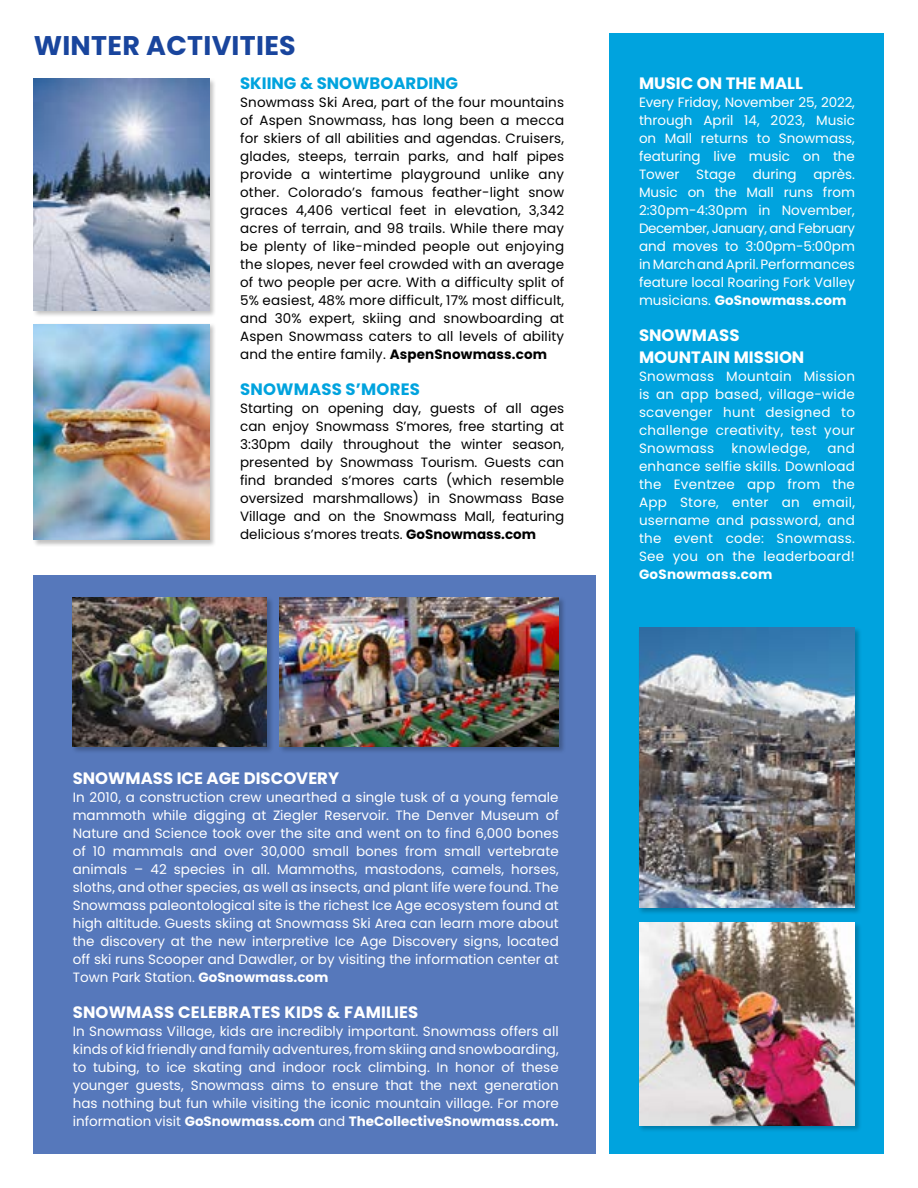
<style>
.page{position:relative;width:918px;height:1188px;background:#fff}
.page>*{position:absolute;margin:0;border:0;box-sizing:border-box;transform-origin:0 0}
.t1{font:700 27px "Poppins";letter-spacing:.01em;color:#19459d}
.t2{font:700 16.5px/22.5px "Poppins";color:#fff}
.t3{font:700 16.5px "Poppins";color:#00a3de}
.t4{font:13.5px/18px "Poppins";color:#fff;text-align:justify}
.t5{font:13.5px/18px "Poppins";letter-spacing:.005em;color:#000;text-align:justify}
.t6{font:700 13.5px "Poppins";letter-spacing:.02em;color:#fff}
.t7{font:13.5px "Poppins";letter-spacing:.02em;color:#fff}
.s1{font-weight:700}
</style>
<div class="page">
<div style="left:610px;top:34px;width:274px;height:1120px;background:#00a3de"></div>
<div style="left:34px;top:576px;width:562px;height:578px;background:#5678bb"></div>
<div style="left:33px;top:78px;width:183px;height:240px;background:#000;opacity:.25"></div>
<img style="left:34px;top:79px;width:175px;height:231px">
<div style="left:638px;top:921px;width:223px;height:212px;background:#000;opacity:.25"></div>
<img style="left:639px;top:922px;width:216px;height:203px">
<div style="left:33px;top:323px;width:183px;height:223px;background:#000;opacity:.25"></div>
<img style="left:34px;top:324px;width:175px;height:216px">
<div style="left:638px;top:627px;width:223px;height:288px;background:#000;opacity:.25"></div>
<img style="left:639px;top:628px;width:216px;height:280px">
<div style="left:278px;top:596px;width:288px;height:158px;background:#000;opacity:.25"></div>
<img style="left:279px;top:597px;width:280px;height:150px">
<div style="left:72px;top:596px;width:202px;height:158px;background:#000;opacity:.25"></div>
<img style="left:73px;top:597px;width:194px;height:150px">
<h1 class="t1" style="left:34px;top:29px;width:264px">WINTER ACTIVITIES</h1>
<p class="t3" style="left:240px;top:74px;width:220px">SKIING &amp; SNOWBOARDING</p>
<p class="t5" style="left:240px;top:93px;width:326px">Snowmass Ski Area, part of the four mountains of Aspen Snowmass, has long been a mecca for skiers of all abilities and agendas. Cruisers, glades, steeps, terrain parks, and half pipes provide a wintertime playground unlike any other. Colorado’s famous feather-light snow graces 4,406 vertical feet in elevation, 3,342 acres of terrain, and 98 trails. While there may be plenty of like-minded people out enjoying the slopes, never feel crowded with an average of two people per acre. With a difficulty split of 5% easiest, 48% more difficult, 17% most difficult, and 30% expert, skiing and snowboarding at Aspen Snowmass caters to all levels of ability and the entire family. <span class="s1">AspenSnowmass.com</span></p>
<p class="t3" style="left:240px;top:380px;width:181px">SNOWMASS S’MORES</p>
<p class="t5" style="left:240px;top:399px;width:326px">Starting on opening day, guests of all ages can enjoy Snowmass S’mores, free starting at 3:30pm daily throughout the winter season, presented by Snowmass Tourism. Guests can find branded s’mores carts (which resemble oversized marshmallows) in Snowmass Base Village and on the Snowmass Mall, featuring delicious s’mores treats. <span class="s1">GoSnowmass.com</span></p>
<p class="t2" style="left:639px;top:72px;width:166px">MUSIC ON THE MALL</p>
<p class="t4" style="left:639px;top:93px;width:218px">Every Friday, November 25, 2022, through April 14, 2023, Music on Mall returns to Snowmass, featuring live music on the Tower</p>
<p class="t4" style="left:639px;top:165px;width:218px;text-indent:174px">après.<br>Music on the Mall runs from 2:30pm-4:30pm in November, December, January, and February and moves to 3:00pm-5:00pm in March and April. Performances feature local Roaring Fork Valley musicians. <span class="s1">GoSnowmass.com</span></p>
<p class="t2" style="left:639px;top:324px;width:167px">SNOWMASS<br>MOUNTAIN MISSION</p>
<p class="t4" style="left:639px;top:368px;width:218px">Snowmass Mountain Mission is an app based, village-wide scavenger hunt designed to challenge creativity, test your Snowmass</p>
<p class="t4" style="left:696px;top:165px;width:41px">Stage</p>
<p class="t4" style="left:753px;top:165px;width:45px">during</p>
<p class="t4" style="left:639px;top:440px;width:218px;text-indent:189px">and enhance selfie skills. Download the Eventzee app from the App Store, enter an email, username and password, and the event code: Snowmass.<br>See you on the leaderboard!</p>
<p class="t6" style="left:639px;top:567px;width:135px">GoSnowmass.com</p>
<p class="t7" style="left:732px;top:441px;width:80px">knowledge,</p>
<p class="t2" style="left:73px;top:767px;width:268px">SNOWMASS ICE AGE DISCOVERY</p>
<p class="t4" style="left:73px;top:788px;width:488px">In 2010, a construction crew unearthed a single tusk of a young female mammoth while digging at Ziegler Reservoir. The Denver Museum of Nature and Science took over the site and went on to find 6,000 bones of 10 mammals and over 30,000 small bones from small vertebrate animals – 42 species in all. Mammoths, mastodons, camels, horses, sloths, and other species, as well as insects, and plant life were found. The Snowmass paleontological site is the richest Ice Age ecosystem found at high altitude. Guests skiing at Snowmass Ski Area can learn more about the discovery at the new interpretive Ice Age Discovery signs, located off ski runs Scooper and Dawdler, or by visiting the information center at Town Park Station. <span class="s1">GoSnowmass.com</span></p>
<p class="t2" style="left:73px;top:1001px;width:347px">SNOWMASS CELEBRATES KIDS &amp; FAMILIES</p>
<p class="t4" style="left:73px;top:1022px;width:488px">In Snowmass Village, kids are incredibly important. Snowmass offers all kinds of kid friendly and family adventures, from skiing and snowboarding, to tubing, to ice skating and indoor rock climbing. In honor of these younger guests, Snowmass aims to ensure that the next generation has nothing but fun while visiting the iconic mountain village. For more information visit <span class="s1">GoSnowmass.com</span> and <span class="s1">TheCollectiveSnowmass.com.</span></p>
</div>
